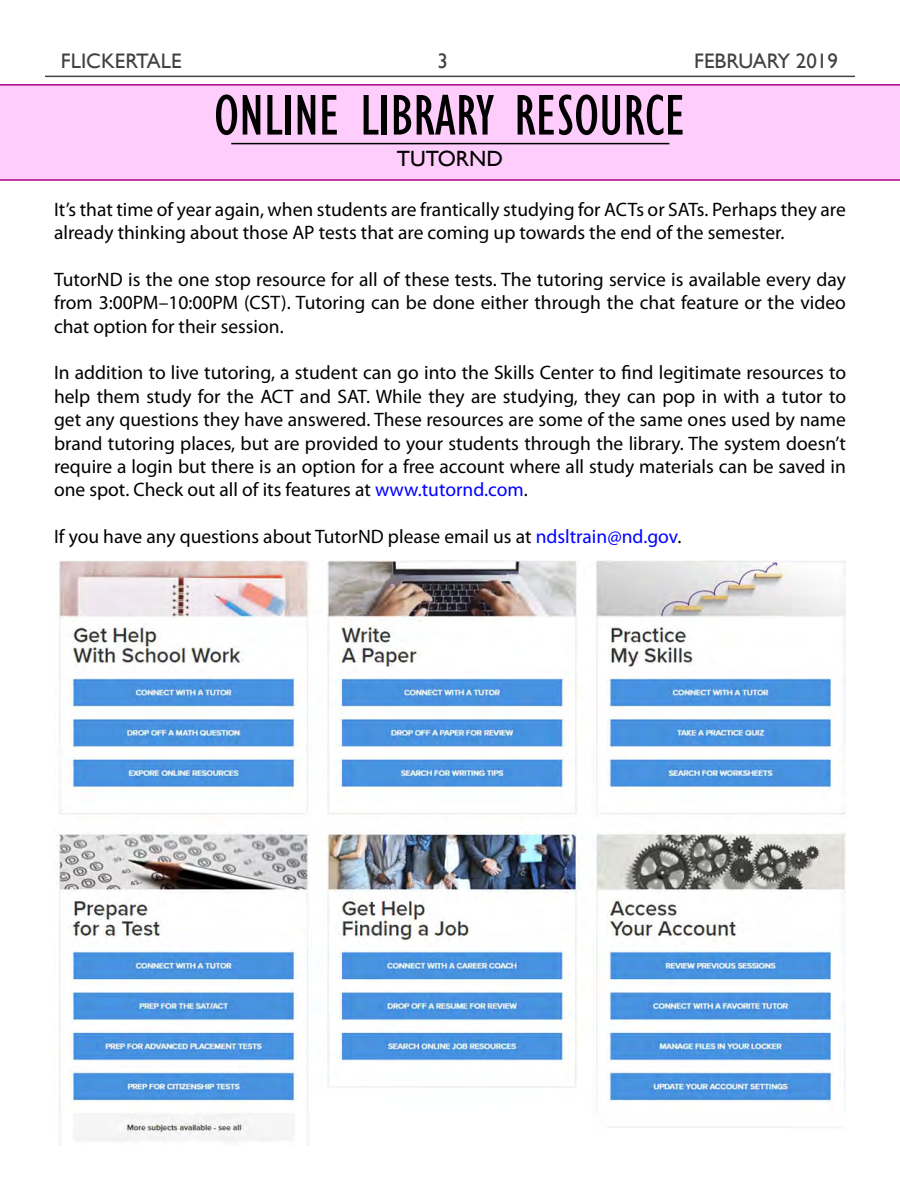
<style>
.page{position:relative;width:900px;height:1200px;background:#fff}
.page>*{position:absolute;margin:0;border:0;box-sizing:border-box;transform-origin:0 0}
.t1{font:condensed 59.25px "Gill Sans";color:#000}
.t2{font:22.05px "Gill Sans";color:#000}
.t3{font:21px "Gill Sans";color:#414042}
.t4{font:19.5px/23.4px "Myriad Pro";color:#000;text-align:justify}
.s1{color:#00f}
</style>
<div class="page">
<hr style="left:45px;top:76px;width:810px;height:1px;background:#414042">
<div style="left:0;top:84px;width:900px;height:97px;background:#ffcdfb"></div>
<hr style="left:231px;top:143px;width:438px;height:1px;background:#000">
<img style="left:59px;top:560px;width:787px;height:581px">
<p class="t3" style="left:61px;top:49px;width:122px">FLICKERTALE</p>
<p class="t3" style="left:437px;top:49px;width:12px">3</p>
<p class="t3" style="left:694px;top:49px;width:145px">FEBRUARY 2019</p>
<h1 class="t1" style="left:214px;top:80px;width:474px">ONLINE LIBRARY RESOURCE</h1>
<p class="t2" style="left:397px;top:145px;width:108px">TUTORND</p>
<p class="t4" style="left:54px;top:197px;width:793px">It’s that time of year again, when students are frantically studying for ACTs or SATs. Perhaps they are already thinking about those AP tests that are coming up towards the end of the semester.</p>
<p class="t4" style="left:54px;top:267px;width:793px">TutorND is the one stop resource for all of these tests. The tutoring service is available every day from 3:00PM–10:00PM (CST). Tutoring can be done either through the chat feature or the video chat option for their session.</p>
<p class="t4" style="left:54px;top:361px;width:794px">In addition to live tutoring, a student can go into the Skills Center to find legitimate resources to help them study for the ACT and SAT. While they are studying, they can pop in with a tutor to get any questions they have answered. These resources are some of the same ones used by name brand tutoring places, but are provided to your students through the library. The system doesn’t require a login but there is an option for a free account where all study materials can be saved in one spot. Check out all of its features at <span class="s1">www.tutornd.com</span>.</p>
<p class="t4" style="left:54px;top:525px;width:629px">If you have any questions about TutorND please email us at <span class="s1">ndsltrain@nd.gov</span>.</p>
</div>
